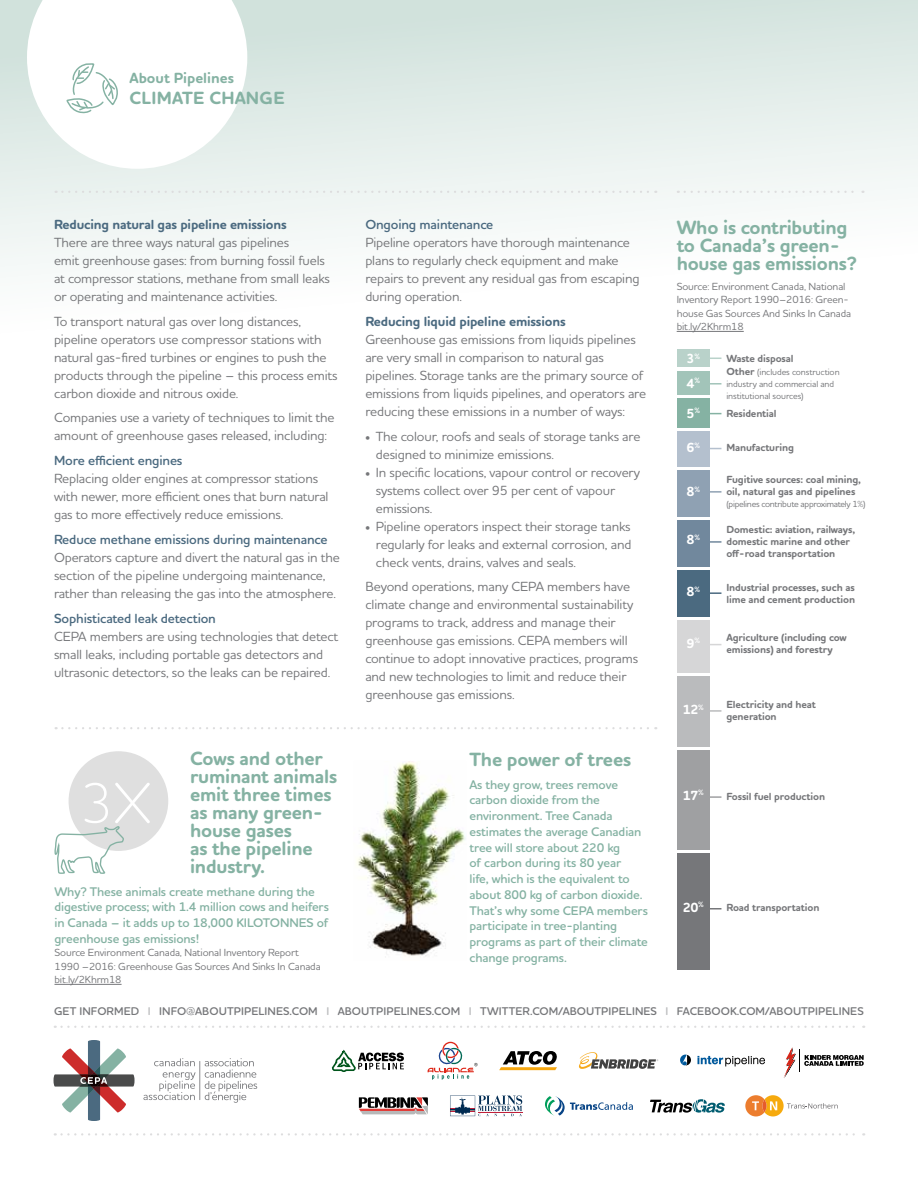
<style>
.page{position:relative;width:918px;height:1188px;background:#fff}
.page>*{position:absolute;margin:0;border:0;box-sizing:border-box;transform-origin:0 0}
.t1{font:700 19.5px/18px "Houschka Rounded";letter-spacing:-.01em;color:#85b2a3}
.t2{font:700 18px "Houschka Rounded";letter-spacing:.015em;color:#85b2a3}
.t3{font:700 15px "Houschka Rounded";color:#85b2a3}
.t4{font:500 13.5px/18px "Houschka Rounded";letter-spacing:-.01em;color:#76777a}
.t5{font:600 13.5px "Houschka Rounded";letter-spacing:-.01em;color:#4b6a80}
.t6{font:700 13.5px "Houschka Rounded";letter-spacing:-.01em;color:#4b6a80}
.t7{font:700 13.5px/24.6px "Houschka Rounded";color:#fff}
.t8{font:600 12.75px/15.8px "Houschka Rounded";letter-spacing:-.01em;color:#85b2a3}
.t9{font:600 11.4px "Houschka Rounded";letter-spacing:.005em;color:#76777a}
.t10{font:700 10.5px/12px "Houschka Rounded";letter-spacing:-.01em;color:#76777a}
.t11{font:500 10.5px/13.5px "Houschka Rounded";letter-spacing:-.01em;color:#76777a}
.t12{font:500 9px/12px "Houschka Rounded";letter-spacing:-.01em;color:#76777a}
.t13{font:500 9px "Houschka Rounded";letter-spacing:-.03em;color:#76777a}
.s1{font-size:9px}
.s2{font-weight:700;font-size:10.5px}
.s3{color:#babbbd}
</style>
<div class="page">
<div style="left:0;top:0;width:918px;height:540px;background:linear-gradient(to bottom,#dbe8e4,#fff)"></div>
<svg style="left:54px;top:1040px;width:81px;height:81px"></svg>
<svg style="left:154px;top:1058px;width:41px;height:8px"></svg>
<svg style="left:143px;top:1072px;width:52px;height:28px"></svg>
<hr style="left:199px;top:1061px;width:1px;height:39px;background:#76777a">
<svg style="left:205px;top:1058px;width:52px;height:45px"></svg>
<svg style="left:427px;top:1042px;width:51px;height:38px"></svg>
<svg style="left:332px;top:1050px;width:72px;height:22px"></svg>
<svg style="left:579px;top:1052px;width:79px;height:17px"></svg>
<svg style="left:697px;top:1056px;width:68px;height:10px"></svg>
<svg style="left:680px;top:1055px;width:11px;height:10px"></svg>
<svg style="left:499px;top:1051px;width:58px;height:19px"></svg>
<svg style="left:55px;top:1026px;width:809px;height:2px"></svg>
<svg style="left:55px;top:1133px;width:809px;height:3px"></svg>
<svg style="left:745px;top:1095px;width:93px;height:21px"></svg>
<svg style="left:450px;top:1095px;width:72px;height:21px"></svg>
<svg style="left:545px;top:1096px;width:88px;height:20px"></svg>
<svg style="left:650px;top:1099px;width:75px;height:14px"></svg>
<svg style="left:359px;top:1097px;width:69px;height:17px"></svg>
<svg style="left:786px;top:1050px;width:78px;height:23px"></svg>
<svg style="left:27px;top:0;width:220px;height:169px"></svg>
<svg style="left:56px;top:191px;width:600px;height:2px"></svg>
<svg style="left:56px;top:727px;width:600px;height:2px"></svg>
<hr style="left:54px;top:984px;width:68px;height:1px;background:#76777a">
<hr style="left:677px;top:331px;width:67px;height:1px;background:#76777a">
<svg style="left:685px;top:191px;width:178px;height:2px"></svg>
<div style="left:677px;top:349px;width:33px;height:17px;background:#b9d2ca"></div>
<div style="left:677px;top:372px;width:33px;height:23px;background:#a2c4b9"></div>
<div style="left:677px;top:398px;width:33px;height:30px;background:#85b2a3"></div>
<div style="left:677px;top:431px;width:33px;height:35px;background:#b4c0ce"></div>
<div style="left:677px;top:470px;width:33px;height:46px;background:#8fa1b3"></div>
<div style="left:677px;top:520px;width:33px;height:47px;background:#71889d"></div>
<div style="left:677px;top:570px;width:33px;height:47px;background:#4b6a80"></div>
<div style="left:677px;top:620px;width:33px;height:53px;background:#d6d6d7"></div>
<div style="left:677px;top:676px;width:33px;height:71px;background:#babbbd"></div>
<div style="left:677px;top:750px;width:33px;height:99px;background:#9fa0a2"></div>
<div style="left:677px;top:853px;width:33px;height:117px;background:#76777a"></div>
<svg style="left:710px;top:383px;width:11px;height:2px"></svg>
<svg style="left:710px;top:541px;width:11px;height:2px"></svg>
<svg style="left:710px;top:491px;width:11px;height:2px"></svg>
<svg style="left:710px;top:592px;width:11px;height:2px"></svg>
<svg style="left:710px;top:710px;width:11px;height:2px"></svg>
<svg style="left:710px;top:796px;width:11px;height:2px"></svg>
<svg style="left:710px;top:908px;width:11px;height:2px"></svg>
<div style="left:69px;top:751px;width:99px;height:100px;background:#dfdfdf;border-radius:50%"></div>
<svg style="left:54px;top:783px;width:96px;height:91px"></svg>
<img style="left:357px;top:762px;width:108px;height:195px">
<p class="t3" style="left:129px;top:68px;width:106px">About Pipelines</p>
<h2 class="t2" style="left:130px;top:86px;width:157px">CLIMATE CHANGE</h2>
<p class="t6" style="left:54px;top:216px;width:234px">Reducing natural gas pipeline emissions</p>
<p class="t4" style="left:54px;top:233px;width:277px">There are three ways natural gas pipelines<br>emit greenhouse gases: from burning fossil fuels at compressor stations, methane from small leaks or operating and maintenance activities.</p>
<p class="t4" style="left:54px;top:312px;width:285px">To transport natural gas over long distances, pipeline operators use compressor stations with natural gas-fired turbines or engines to push the products through the pipeline – this process emits carbon dioxide and nitrous oxide.</p>
<p class="t4" style="left:54px;top:408px;width:282px">Companies use a variety of techniques to limit the amount of greenhouse gases released, including:</p>
<p class="t5" style="left:54px;top:452px;width:130px">More efficient engines</p>
<p class="t4" style="left:54px;top:469px;width:276px">Replacing older engines at compressor stations with newer, more efficient ones that burn natural gas to more effectively reduce emissions.</p>
<p class="t5" style="left:54px;top:531px;width:275px">Reduce methane emissions during maintenance</p>
<p class="t4" style="left:54px;top:548px;width:287px">Operators capture and divert the natural gas in the section of the pipeline undergoing maintenance, rather than releasing the gas into the atmosphere.</p>
<p class="t5" style="left:54px;top:609px;width:163px">Sophisticated leak detection</p>
<p class="t4" style="left:54px;top:627px;width:286px">CEPA members are using technologies that detect small leaks, including portable gas detectors and ultrasonic detectors, so the leaks can be repaired.</p>
<h1 class="t1" style="left:190px;top:749px;width:149px">Cows and other ruminant animals emit three times as many green&shy;house gases<br>as the pipeline industry.</h1>
<p class="t8" style="left:54px;top:883px;width:276px">Why? These animals create methane during the digestive process; with 1.4 million cows and heifers in Canada – it adds up to 18,000 KILOTONNES of greenhouse gas emissions!</p>
<p class="t11" style="left:54px;top:946px;width:268px">Source Environment Canada, National Inventory Report<br>1990 –2016: Greenhouse Gas Sources And Sinks In Canada bit.ly/2Khrm18</p>
<p class="t5" style="left:365px;top:216px;width:130px">Ongoing maintenance</p>
<p class="t4" style="left:365px;top:233px;width:276px">Pipeline operators have thorough maintenance plans to regularly check equipment and make repairs to prevent any residual gas from escaping during operation.</p>
<p class="t6" style="left:365px;top:312px;width:202px">Reducing liquid pipeline emissions</p>
<p class="t4" style="left:365px;top:330px;width:282px">Greenhouse gas emissions from liquids pipelines are very small in comparison to natural gas pipelines. Storage tanks are the primary source of emissions from liquids pipelines, and operators are reducing these emissions in a number of ways:</p>
<p class="t4" style="left:376px;top:427px;width:266px;text-indent:-10px"><span class="s1">•</span> The colour, roofs and seals of storage tanks are designed to minimize emissions.</p>
<p class="t4" style="left:376px;top:463px;width:266px;text-indent:-10px"><span class="s1">•</span> In specific locations, vapour control or recovery systems collect over 95 per cent of vapour emissions.</p>
<p class="t4" style="left:376px;top:517px;width:257px;text-align:justify;text-indent:-10px"><span class="s1">•</span> Pipeline operators inspect their storage tanks regularly for leaks and external corrosion, and check vents, drains, valves and seals.</p>
<p class="t4" style="left:365px;top:577px;width:274px">Beyond operations, many CEPA members have climate change and environmental sustainability programs to track, address and manage their greenhouse gas emissions. CEPA members will continue to adopt innovative practices, programs and new technologies to limit and reduce their greenhouse gas emissions.</p>
<h1 class="t1" style="left:470px;top:751px;width:163px">The power of trees</h1>
<p class="t8" style="left:470px;top:776px;width:180px">As they grow, trees remove carbon dioxide from the environment. Tree Canada estimates the average Canadian tree will store about 220 kg<br>of carbon during its 80 year<br>life, which is the equivalent to about 800 kg of carbon dioxide.<br>That’s why some CEPA members participate in tree-planting programs as part of their climate change programs.</p>
<h1 class="t1" style="left:677px;top:218px;width:182px">Who is contributing to Canada’s green&shy;house gas emissions?</h1>
<p class="t11" style="left:677px;top:279px;width:176px">Source: Environment Canada, National<br>Inventory Report 1990–2016: Green&shy;house Gas Sources And Sinks In Canada bit.ly/2Khrm18</p>
<p class="t7" style="left:686px;top:346px;width:15px">3<sup>%<br></sup>4<sup>%</sup></p>
<p class="t7" style="left:686px;top:401px;width:15px">5<sup>%</sup></p>
<p class="t7" style="left:686px;top:436px;width:15px">6<sup>%</sup></p>
<p class="t7" style="left:686px;top:480px;width:15px">8<sup>%</sup></p>
<p class="t7" style="left:686px;top:528px;width:15px">8<sup>%</sup></p>
<p class="t10" style="left:726px;top:353px;width:69px">Waste disposal</p>
<p class="t12" style="left:726px;top:366px;width:115px"><span class="s2">Other</span> (includes construction industry and commercial and institutional sources)</p>
<p class="t10" style="left:726px;top:407px;width:52px">Residential</p>
<p class="t10" style="left:726px;top:441px;width:69px">Manufacturing</p>
<p class="t10" style="left:726px;top:473px;width:136px">Fugitive sources: coal mining, oil, natural gas and pipelines</p>
<p class="t13" style="left:726px;top:498px;width:141px">(pipelines contribute approximately 1%)</p>
<p class="t10" style="left:726px;top:523px;width:130px">Domestic: aviation, railways, domestic marine and other off-road transportation</p>
<p class="t7" style="left:686px;top:580px;width:15px">8<sup>%</sup></p>
<p class="t7" style="left:686px;top:631px;width:15px">9<sup>%</sup></p>
<p class="t10" style="left:726px;top:582px;width:130px">Industrial processes, such as lime and cement production</p>
<p class="t10" style="left:726px;top:632px;width:122px">Agriculture (including cow emissions) and forestry</p>
<p class="t7" style="left:683px;top:697px;width:22px">12<sup>%</sup></p>
<p class="t10" style="left:726px;top:699px;width:91px">Electricity and heat generation</p>
<p class="t7" style="left:683px;top:783px;width:22px">17<sup>%</sup></p>
<p class="t10" style="left:726px;top:791px;width:100px">Fossil fuel production</p>
<p class="t7" style="left:683px;top:895px;width:22px">20<sup>%</sup></p>
<p class="t10" style="left:726px;top:902px;width:95px">Road transportation</p>
<p class="t9" style="left:54px;top:1003px;width:811px">GET INFORMED <span class="s3">I</span> INFO@ABOUTPIPELINES.COM <span class="s3">I</span> ABOUTPIPELINES.COM <span class="s3">I</span> TWITTER.COM/ABOUTPIPELINES <span class="s3">I</span> FACEBOOK.COM/ABOUTPIPELINES</p>
</div>
